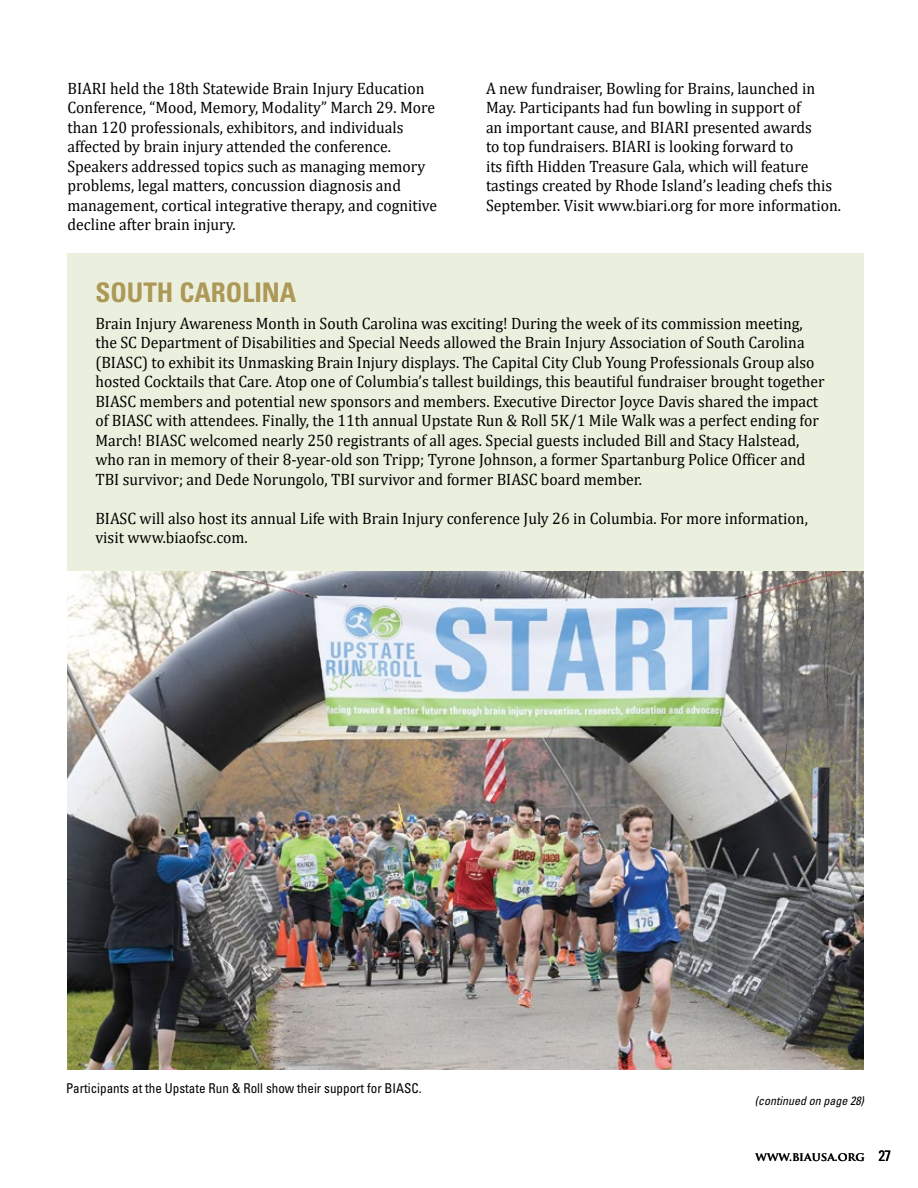
<style>
.page{position:relative;width:918px;height:1188px;background:#fff}
.page>*{position:absolute;margin:0;border:0;box-sizing:border-box;transform-origin:0 0}
.t1{font:700 condensed 27px "Univers LT Std";color:#ad9857}
.t2{font:16.5px/19.5px "Cambria";color:#000;scale:.95 1}
.t3{font:condensed 13.5px "Univers LT Std";color:#000}
.t4{font:italic condensed 12px "Univers LT Std";color:#000}
.t5{font:700 12px "Trajan Pro";color:#000}
.s1{font-family:"Univers LT Std";font-weight:400;font-stretch:condensed;font-size:15px}
</style>
<div class="page">
<div style="left:68px;top:254px;width:796px;height:814px;background:#ebf0de"></div>
<img style="left:68px;top:571px;width:796px;height:499px">
<p class="t2" style="left:68px;top:78px;width:391px">BIARI held the 18th Statewide Brain Injury Education Conference, “Mood, Memory, Modality” March 29. More than 120 professionals, exhibitors, and individuals affected by brain injury attended the conference.<br>Speakers addressed topics such as managing memory problems, legal matters, concussion diagnosis and management, cortical integrative therapy, and cognitive decline after brain injury.</p>
<p class="t2" style="left:486px;top:78px;width:375px">A new fundraiser, Bowling for Brains, launched in May. Participants had fun bowling in support of<br>an important cause, and BIARI presented awards<br>to top fundraisers. BIARI is looking forward to<br>its fifth Hidden Treasure Gala, which will feature tastings created by Rhode Island’s leading chefs this September. Visit www.biari.org for more information.</p>
<h1 class="t1" style="left:95px;top:276px;width:203px">SOUTH CAROLINA</h1>
<p class="t2" style="left:95px;top:313px;width:769px">Brain Injury Awareness Month in South Carolina was exciting! During the week of its commission meeting, the SC Department of Disabilities and Special Needs allowed the Brain Injury Association of South Carolina (BIASC) to exhibit its Unmasking Brain Injury displays. The Capital City Club Young Professionals Group also hosted Cocktails that Care. Atop one of Columbia’s tallest buildings, this beautiful fundraiser brought together BIASC members and potential new sponsors and members. Executive Director Joyce Davis shared the impact of BIASC with attendees. Finally, the 11th annual Upstate Run &amp; Roll 5K/1 Mile Walk was a perfect ending for March! BIASC welcomed nearly 250 registrants of all ages. Special guests included Bill and Stacy Halstead, who ran in memory of their 8-year-old son Tripp; Tyrone Johnson, a former Spartanburg Police Officer and TBI survivor; and Dede Norungolo, TBI survivor and former BIASC board member.</p>
<p class="t2" style="left:95px;top:508px;width:752px">BIASC will also host its annual Life with Brain Injury conference July 26 in Columbia. For more information, visit www.biaofsc.com.</p>
<p class="t3" style="left:66px;top:1079px;width:357px">Participants at the Upstate Run &amp; Roll show their support for BIASC.</p>
<p class="t4" style="left:755px;top:1094px;width:111px">(continued on page 28)</p>
<p class="t5" style="left:756px;top:1149px;width:137px">WWW.BIAUSA.ORG <span class="s1">27</span></p>
</div>
